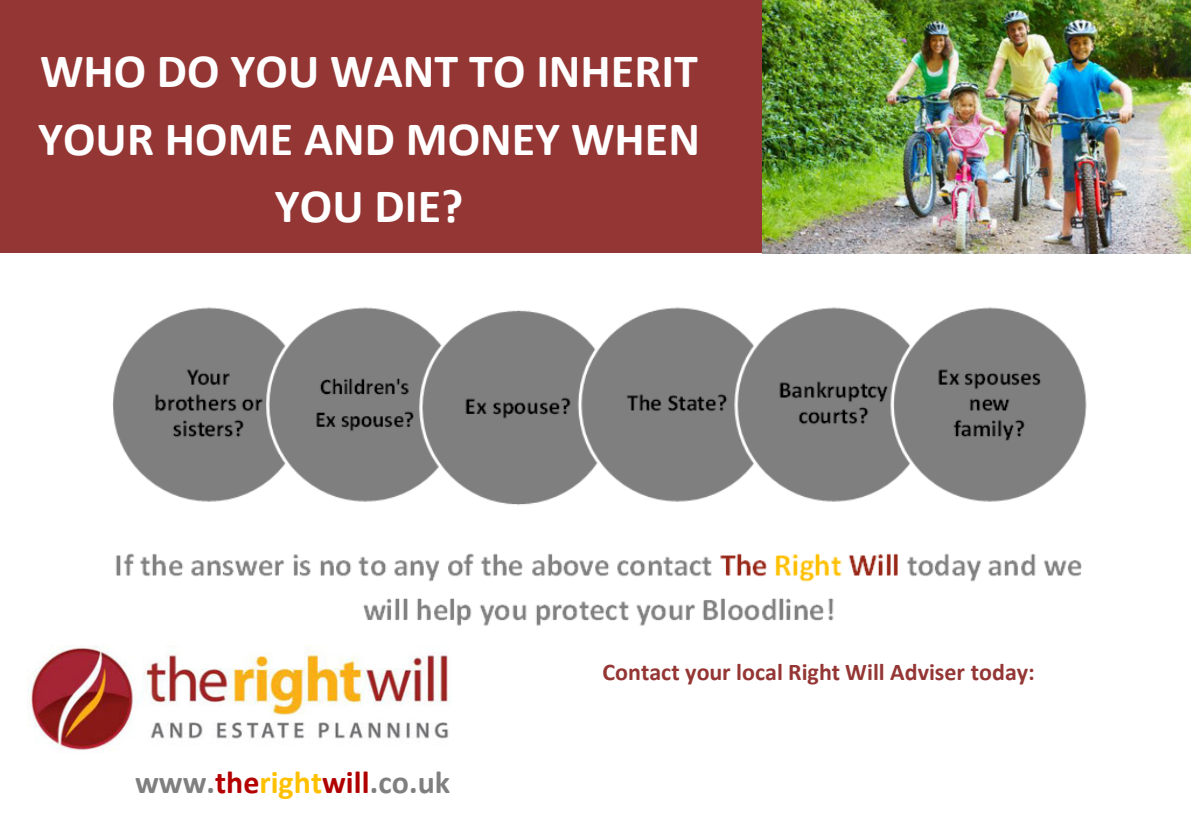
<style>
.page{position:relative;width:1191px;height:840px;background:#fff}
.page>*{position:absolute;margin:0;border:0;box-sizing:border-box;transform-origin:0 0}
.t1{font:700 48px/67.4px "Calibri";color:#fff;text-align:center}
.t2{font:700 32px "Calibri";color:#7f7f7f}
.t3{font:700 24px "Calibri";color:#943634}
.s1{color:#b40000}
.s2{color:#ffc000}
.s3{color:#b00000}
</style>
<div class="page">
<img style="left:112px;top:307px;width:975px;height:319px">
<img style="left:28px;top:645px;width:422px;height:108px">
<div style="left:0;top:0;width:1191px;height:252px;background:#943634"></div>
<img style="left:762px;top:0;width:429px;height:254px">
<p class="t1" style="left:38px;top:41px;width:663px">WHO DO YOU WANT TO INHERIT<br>YOUR HOME AND MONEY WHEN<br>YOU DIE?</p>
<p class="t2" style="left:135px;top:768px;width:316px">www.<span class="s1">the</span><span class="s2">right</span><span class="s3">will</span>.co.uk</p>
<p class="t3" style="left:602px;top:662px;width:434px">Contact your local Right Will Adviser today:</p>
</div>
